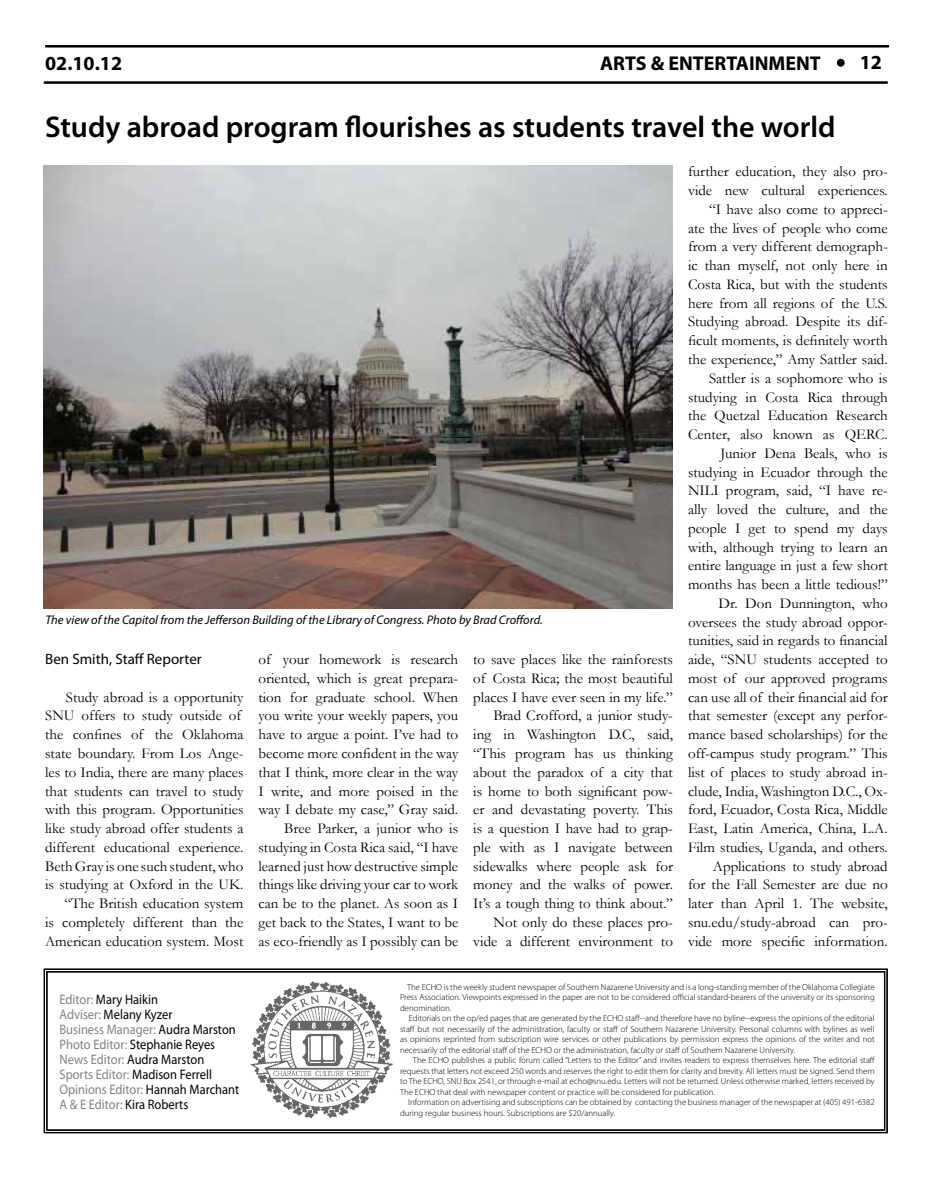
<style>
.page{position:relative;width:934px;height:1182px;background:#fff}
.page>*{position:absolute;margin:0;border:0;box-sizing:border-box;transform-origin:0 0}
.t1{font:600 30px "Myriad Pro";color:#000}
.t2{font:700 20px "Myriad Pro";color:#000}
.t3{font:15px/18.8px "Garamond";color:#000;text-align:right}
.t4{font:15px "Myriad Pro";color:#000}
.t5{font:13.75px/15px "Myriad Pro";color:#000;scale:.91 1}
.t6{font:italic 12.5px "Myriad Pro";color:#000}
.t7{font:300 8.75px/10.5px "Myriad Pro";color:#000;text-align:justify}
.s1{color:#808285}
</style>
<div class="page">
<svg style="left:43px;top:968px;width:845px;height:165px"></svg>
<div style="left:46px;top:971px;width:839px;height:159px;border:1px solid #000"></div>
<img style="left:250px;top:980px;width:142px;height:139px">
<hr style="left:44px;top:81px;width:844px;height:3px;background:#000">
<div style="left:837px;top:59px;width:7px;height:8px;background:#000;border-radius:50%"></div>
<hr style="left:45px;top:45px;width:844px;height:3px;background:#000">
<img style="left:44px;top:165px;width:629px;height:444px">
<h2 class="t2" style="left:45px;top:50px;width:78px">02.10.12</h2>
<h2 class="t2" style="left:600px;top:50px;width:222px">ARTS &amp; ENTERTAI NMENT</h2>
<h2 class="t2" style="left:860px;top:49px;width:24px">12</h2>
<h1 class="t1" style="left:45px;top:108px;width:792px">Study abroad program flourishes as students travel the world</h1>
<p class="t6" style="left:45px;top:612px;width:499px">The view of the Capitol from the Jefferson Building of the Library of Congress. Photo by Brad Crofford.</p>
<p class="t4" style="left:45px;top:649px;width:158px">Ben Smith, Staff Reporter</p>
<p class="t3" style="left:45px;top:687px;width:200px">Study abroad is a opportunity<br>SNU offers to study outside of the confines of the Oklahoma state boundary. From Los Ange&shy;les to India, there are many places that students can travel to study with this program. Opportunities like study abroad offer students a different educational experience.<br>Beth Gray is one such student, who is studying at Oxford in the UK. “The British education system<br>is completely different than the<br>American education system. Most</p>
<p class="t3" style="left:258px;top:650px;width:201px">of your homework is research oriented, which is great prepara&shy;tion for graduate school. When you write your weekly papers, you have to argue a point. I’ve had to become more confident in the way that I think, more clear in the way<br>I write, and more poised in the way I debate my case,” Gray said.<br>Bree Parker, a junior who is studying in Costa Rica said, “I have learned just how destructive simple things like driving your car to work can be to the planet. As soon as I get back to the States, I want to be as eco-friendly as I possibly can be</p>
<p class="t3" style="left:473px;top:650px;width:201px">to save places like the rainforests of Costa Rica; the most beautiful places I have ever seen in my life.”<br>Brad Crofford, a junior study&shy;ing in Washington D.C, said, “This program has us thinking about the paradox of a city that is home to both significant pow&shy;er and devastating poverty. This is a question I have had to grap&shy;ple with as I navigate between sidewalks where people ask for money and the walks of power.<br>It’s a tough thing to think about.”<br>Not only do these places pro&shy;vide a different environment to</p>
<p class="t3" style="left:688px;top:162px;width:201px">further education, they also pro&shy;vide new cultural experiences. “I have also come to appreci-<br>ate the lives of people who come from a very different demograph&shy;ic than myself, not only here in<br>Costa Rica, but with the students here from all regions of the U.S.<br>Studying abroad. Despite its dif&shy;ficult moments, is definitely worth the experience,” Amy Sattler said.<br>Sattler is a sophomore who is studying in Costa Rica through the Quetzal Education Research<br>Center, also known as QERC.<br>Junior Dena Beals, who is studying in Ecuador through the<br>NILI program, said, “I have re&shy;ally loved the culture, and the people I get to spend my days with, although trying to learn an entire language in just a few short months has been a little tedious!”<br>Dr. Don Dunnington, who oversees the study abroad oppor&shy;tunities, said in regards to financial aide, “SNU students accepted to most of our approved programs can use all of their financial aid for that semester (except any perfor&shy;mance based scholarships) for the off-campus study program.” This list of places to study abroad in&shy;clude, India, Washington D.C., Ox&shy;ford, Ecuador, Costa Rica, Middle<br>East, Latin America, China, L.A.<br>Film studies, Uganda, and others.<br>Applications to study abroad<br>for the Fall Semester are due no later than April 1. The website, snu.edu/study-abroad can pro&shy;vide more specific information.</p>
<p class="t5" style="left:59px;top:991px;width:199px"><span class="s1">Editor:</span> Mary Haikin<br><span class="s1">Adviser:</span> Melany Kyzer<br><span class="s1">Business Manager:</span> Audra Marston<br><span class="s1">Photo Editor:</span> Stephanie Reyes<br><span class="s1">News Editor:</span> Audra Marston<br><span class="s1">Sports Editor:</span> Madison Ferrell<br><span class="s1">Opinions Editor:</span> Hannah Marchant<br><span class="s1">A &amp; E Editor:</span> Kira Roberts</p>
<p class="t7" style="left:400px;top:981px;width:476px;text-indent:7px">The ECHO is the weekly student newspaper of Southern Nazarene University and is a long-standing member of the Oklahoma Collegiate Press Association. Viewpoints expressed in the paper are not to be considered official standard-bearers of the university or its sponsoring denomination.</p>
<p class="t7" style="left:400px;top:1013px;width:476px;text-indent:9px">Editorials on the op/ed pages that are generated by the ECHO staff--and therefore have no byline--express the opinions of the editorial staff but not necessarily of the administration, faculty or staff of Southern Nazarene University. Personal columns with bylines as well as opinions reprinted from subscription wire services or other publications by permission express the opinions of the writer and not necessarily of the editorial staff of the ECHO or the administration, faculty or staff of Southern Nazarene University.</p>
<p class="t7" style="left:400px;top:1055px;width:477px;text-indent:13px">The ECHO publishes a public forum called “Letters to the Editor” and invites readers to express themselves here. The editorial staff requests that letters not exceed 250 words and reserves the right to edit them for clarity and brevity. All letters must be signed. Send them to The ECHO, SNU Box 2541, or through e-mail at echo@snu.edu. Letters will not be returned. Unless otherwise marked, letters received by The ECHO that deal with newspaper content or practice will be considered for publication.</p>
<p class="t7" style="left:400px;top:1097px;width:476px;text-indent:8px">Information on advertising and subscriptions can be obtained by contacting the business manager of the newspaper at (405) 491-6382 during regular business hours. Subscriptions are $20/annually.</p>
</div>
